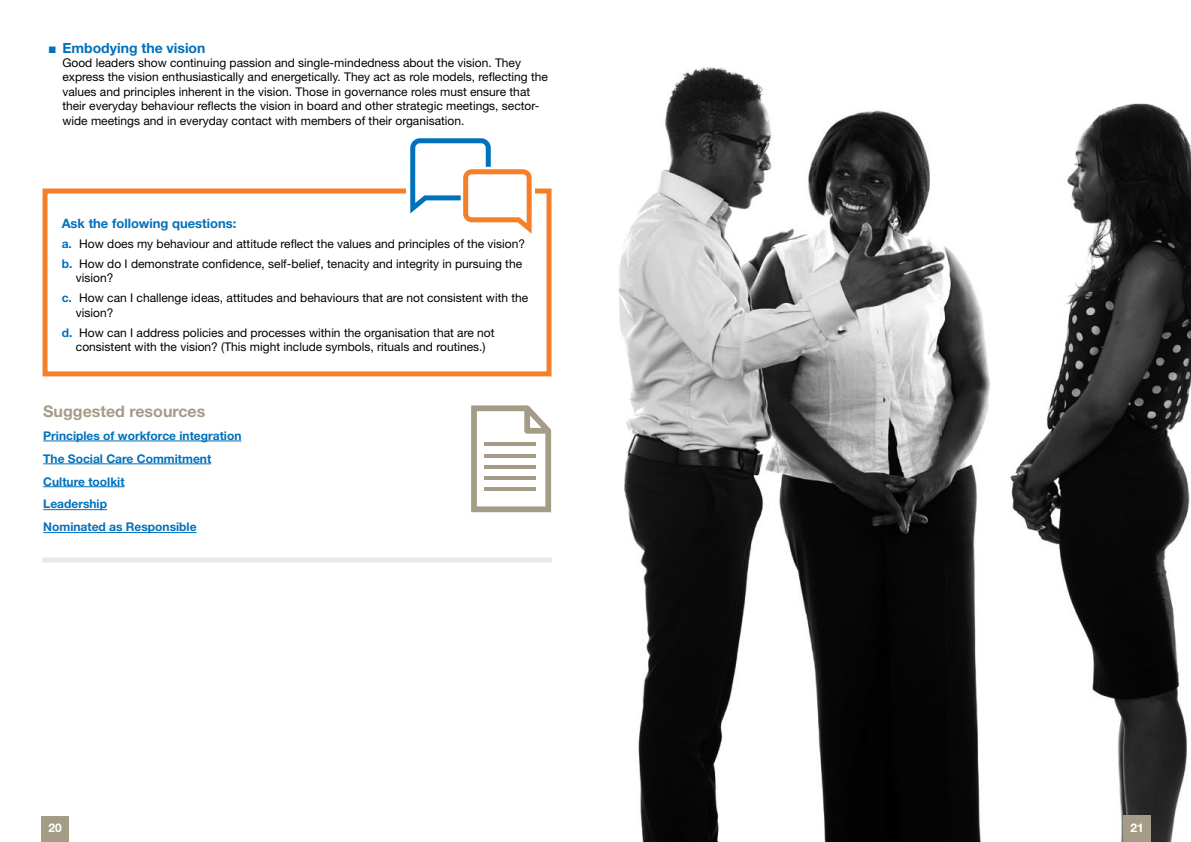
<style>
.page{position:relative;width:1191px;height:842px;background:#fff}
.page>*{position:absolute;margin:0;border:0;box-sizing:border-box;transform-origin:0 0}
.t1{font:700 16px "Helvetica Neue LT Std";color:#a49c87}
.t2{font:700 14px "Helvetica Neue LT Std";color:#0071bb}
.t3{font:700 13px "Helvetica Neue LT Std";color:#0071bb}
.t4{font:12px/14.4px "Helvetica Neue LT Std";color:#000}
.t5{font:700 12px/22.9px "Helvetica Neue LT Std";color:#0071bb}
.t6{font:700 12px "Helvetica Neue LT Std";color:#fff}
.s1{font-family:"Arial";font-weight:400}
.s2{font-weight:700;color:#0071bb}
</style>
<div class="page">
<div style="left:42px;top:815px;width:27px;height:27px;background:#a49c87"></div>
<div style="left:43px;top:188px;width:508px;height:188px;border:5px solid #f57e29"></div>
<svg style="left:406px;top:181px;width:128px;height:15px"></svg>
<svg style="left:410px;top:138px;width:121px;height:95px"></svg>
<hr style="left:43px;top:441px;width:198px;height:1px;background:#0071bb">
<hr style="left:43px;top:463px;width:168px;height:1px;background:#0071bb">
<hr style="left:43px;top:486px;width:82px;height:1px;background:#0071bb">
<hr style="left:43px;top:509px;width:64px;height:1px;background:#0071bb">
<hr style="left:43px;top:532px;width:154px;height:1px;background:#0071bb">
<div style="left:42px;top:557px;width:510px;height:5px;background:#ece9e4"></div>
<svg style="left:471px;top:405px;width:80px;height:107px"></svg>
<hr style="left:485px;top:443px;width:51px;height:3px;background:#a49c87">
<hr style="left:485px;top:465px;width:51px;height:3px;background:#a49c87">
<hr style="left:485px;top:454px;width:51px;height:3px;background:#a49c87">
<hr style="left:485px;top:476px;width:51px;height:4px;background:#a49c87">
<hr style="left:485px;top:487px;width:51px;height:4px;background:#a49c87">
<img style="left:618px;top:67px;width:573px;height:775px">
<div style="left:1123px;top:815px;width:27px;height:27px;background:#a49c87"></div>
<p class="t2" style="left:48px;top:39px;width:159px"><span class="s1">■</span> Embodying the vision</p>
<p class="t4" style="left:62px;top:55px;width:487px">Good leaders show continuing passion and single-mindedness about the vision. They express the vision enthusiastically and energetically. They act as role models, reflecting the values and principles inherent in the vision. Those in governance roles must ensure that their everyday behaviour reflects the vision in board and other strategic meetings, sector&shy;wide meetings and in everyday contact with members of their organisation.</p>
<p class="t3" style="left:62px;top:215px;width:176px">Ask the following questions:</p>
<p class="t4" style="left:62px;top:233px;width:465px;line-height:20.1px"><span class="s2">a.</span> How does my behaviour and attitude reflect the values and principles of the vision? <span class="s2">b.</span> How do I demonstrate confidence, self-belief, tenacity and integrity in pursuing the</p>
<p class="t4" style="left:62px;top:268px;width:468px;line-height:20.1px;text-indent:14px">vision?<br><span class="s2">c.</span> How can I challenge ideas, attitudes and behaviours that are not consistent with the</p>
<p class="t4" style="left:62px;top:302px;width:434px;line-height:20.1px;text-indent:14px">vision?<br><span class="s2">d.</span> How can I address policies and processes within the organisation that are not</p>
<p class="t4" style="left:76px;top:340px;width:411px">consistent with the vision? (This might include symbols, rituals and routines.)</p>
<h1 class="t1" style="left:43px;top:401px;width:164px">Suggested resources</h1>
<p class="t5" style="left:43px;top:424px;width:200px">Principles of workforce integration<br>The Social Care Commitment<br>Culture toolkit<br>Leadership<br>Nominated as Responsible</p>
<p class="t6" style="left:49px;top:820px;width:15px">20</p>
<p class="t6" style="left:1130px;top:820px;width:15px">21</p>
</div>
